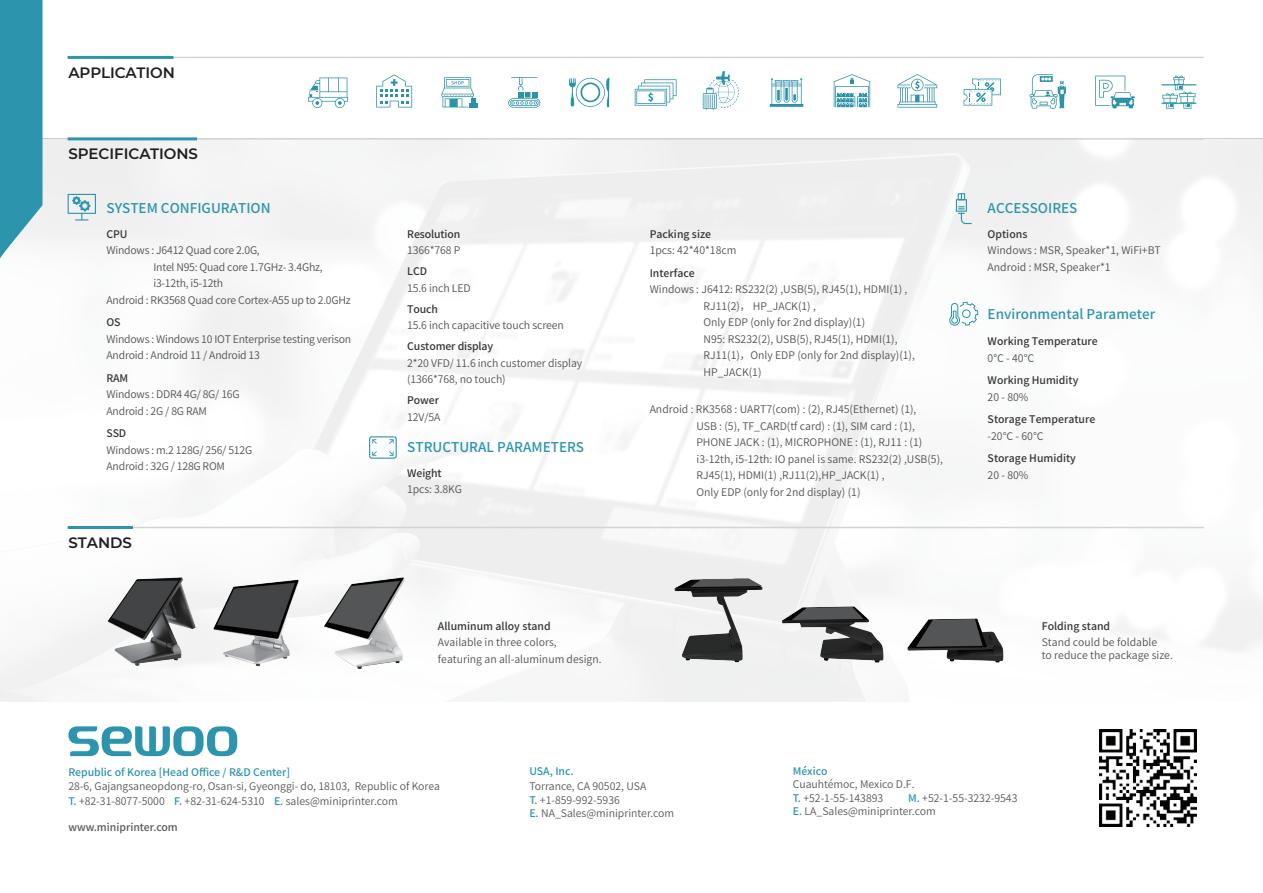
<style>
.page{position:relative;width:1263px;height:893px;background:#fff}
.page>*{position:absolute;margin:0;border:0;box-sizing:border-box;transform-origin:0 0}
.t1{font:600 15px "Montserrat";color:#201d1e}
.t2{font:500 13.5px "Noto Sans CJ Kkr";color:#2d94ad}
.t3{font:600 10.5px/16.5px "Noto Sans CJ Kkr";color:#515253}
.t4{font:600 10.5px/14.5px "Noto Sans CJ Kkr";color:#57585a}
.t5{font:600 10.5px/16.5px "Noto Sans CJ Kkr";letter-spacing:-.02em;color:#515253}
.t6{font:500 10.5px "Noto Sans CJ Kkr";color:#353436}
.t7{font:500 10.5px "Noto Sans CJ Kkr";color:#2d94ad}
.t8{font:500 10.5px "Noto Sans CJ Kkr";color:#57585a}
.s1{font-weight:500;color:#2d94ad}
</style>
<div class="page">
<hr style="left:197px;top:138px;width:1007px;height:2px;background:#d2d3d3">
<hr style="left:98px;top:57px;width:1106px;height:1px;background:#d2d3d3">
<hr style="left:68px;top:56px;width:105px;height:3px;background:#2d94ad">
<hr style="left:98px;top:527px;width:1106px;height:1px;background:#d2d3d3">
<hr style="left:68px;top:526px;width:65px;height:3px;background:#2d94ad">
<hr style="left:68px;top:137px;width:129px;height:3px;background:#2d94ad">
<svg style="left:308px;top:78px;width:40px;height:30px"></svg>
<svg style="left:376px;top:74px;width:36px;height:33px"></svg>
<svg style="left:508px;top:77px;width:32px;height:31px"></svg>
<svg style="left:569px;top:77px;width:40px;height:30px"></svg>
<svg style="left:635px;top:79px;width:41px;height:27px"></svg>
<svg style="left:703px;top:71px;width:36px;height:39px"></svg>
<svg style="left:441px;top:77px;width:37px;height:30px"></svg>
<svg style="left:770px;top:78px;width:33px;height:29px"></svg>
<svg style="left:834px;top:74px;width:36px;height:33px"></svg>
<svg style="left:897px;top:74px;width:40px;height:34px"></svg>
<svg style="left:964px;top:79px;width:37px;height:27px"></svg>
<svg style="left:1095px;top:76px;width:40px;height:32px"></svg>
<svg style="left:1029px;top:74px;width:37px;height:35px"></svg>
<svg style="left:1161px;top:75px;width:35px;height:34px"></svg>
<svg style="left:0;top:0;width:43px;height:258px;background:#439fb5"></svg>
<svg style="left:68px;top:726px;width:169px;height:30px"></svg>
<img style="left:1099px;top:729px;width:98px;height:98px">
<svg style="left:68px;top:194px;width:28px;height:26px"></svg>
<svg style="left:369px;top:436px;width:28px;height:23px"></svg>
<svg style="left:956px;top:193px;width:16px;height:31px"></svg>
<img style="left:674px;top:579px;width:88px;height:83px">
<img style="left:781px;top:607px;width:102px;height:55px">
<img style="left:908px;top:618px;width:95px;height:44px">
<img style="left:319px;top:567px;width:104px;height:102px">
<img style="left:210px;top:579px;width:109px;height:88px">
<img style="left:95px;top:577px;width:115px;height:89px">
<svg style="left:949px;top:302px;width:29px;height:24px"></svg>
<h1 class="t1" style="left:68px;top:62px;width:108px">APPLICATION</h1>
<h1 class="t1" style="left:68px;top:143px;width:131px">SPECIFICATIONS</h1>
<p class="t2" style="left:107px;top:201px;width:166px">SYSTEM CONFIGURATION</p>
<p class="t6" style="left:107px;top:228px;width:22px">CPU</p>
<p class="t5" style="left:107px;top:242px;width:155px">Windows : J6412 Quad core 2.0G,</p>
<p class="t5" style="left:153px;top:259px;width:171px">Intel N95: Quad core 1.7GHz- 3.4Ghz,</p>
<p class="t5" style="left:153px;top:275px;width:71px">i3-12th, i5-12th</p>
<p class="t5" style="left:107px;top:292px;width:246px">Android : RK3568 Quad core Cortex-A55 up to 2.0GHz</p>
<p class="t6" style="left:107px;top:316px;width:16px">OS</p>
<p class="t5" style="left:107px;top:331px;width:246px">Windows : Windows 10 IOT Enterprise testing verison<br>Android : Android 11 / Android 13</p>
<p class="t6" style="left:107px;top:372px;width:23px">RAM</p>
<p class="t5" style="left:107px;top:386px;width:135px">Windows : DDR4 4G/ 8G/ 16G<br>Android : 2G / 8G RAM</p>
<p class="t6" style="left:107px;top:427px;width:21px">SSD</p>
<p class="t5" style="left:107px;top:442px;width:147px">Windows : m.2 128G/ 256/ 512G<br>Android : 32G / 128G ROM</p>
<h1 class="t1" style="left:68px;top:532px;width:65px">STANDS</h1>
<p class="t6" style="left:407px;top:228px;width:55px">Resolution</p>
<p class="t3" style="left:407px;top:242px;width:55px">1366*768 P</p>
<p class="t6" style="left:407px;top:265px;width:21px">LCD</p>
<p class="t3" style="left:407px;top:280px;width:65px">15.6 inch LED</p>
<p class="t6" style="left:407px;top:303px;width:32px">Touch</p>
<p class="t3" style="left:407px;top:317px;width:158px">15.6 inch capacitive touch screen</p>
<p class="t6" style="left:407px;top:340px;width:88px">Customer display</p>
<p class="t3" style="left:407px;top:355px;width:176px">2*20 VFD/ 11.6 inch customer display (1366*768, no touch)</p>
<p class="t6" style="left:407px;top:394px;width:33px">Power</p>
<p class="t3" style="left:407px;top:409px;width:35px">12V/5A</p>
<p class="t2" style="left:407px;top:440px;width:178px">STRUCTURAL PARAMETERS</p>
<p class="t6" style="left:407px;top:467px;width:36px">Weight</p>
<p class="t3" style="left:407px;top:481px;width:56px">1pcs: 3.8KG</p>
<p class="t6" style="left:650px;top:228px;width:63px">Packing size</p>
<p class="t3" style="left:650px;top:242px;width:88px">1pcs: 42*40*18cm</p>
<p class="t6" style="left:650px;top:267px;width:47px">Interface</p>
<p class="t3" style="left:703px;top:281px;width:213px;text-indent:-54px">Windows : J6412: RS232(2) ,USB(5), RJ45(1), HDMI(1) , RJ11(2)， HP_JACK(1) ,<br>Only EDP (only for 2nd display)(1)<br>N95: RS232(2), USB(5), RJ45(1), HDMI(1), RJ11(1)，Only EDP (only for 2nd display)(1), HP_JACK(1)</p>
<p class="t3" style="left:696px;top:401px;width:248px;text-indent:-47px">Android : RK3568 : UART7(com) : (2), RJ45(Ethernet) (1),<br>USB : (5), TF_CARD(tf card) : (1), SIM card : (1), PHONE JACK : (1), MICROPHONE : (1), RJ11 : (1) i3-12th, i5-12th: IO panel is same. RS232(2) ,USB(5), RJ45(1), HDMI(1) ,RJ11(2),HP_JACK(1) ,<br>Only EDP (only for 2nd display) (1)</p>
<p class="t2" style="left:987px;top:201px;width:91px">ACCESSOIRES</p>
<p class="t6" style="left:988px;top:228px;width:41px">Options</p>
<p class="t3" style="left:988px;top:242px;width:175px">Windows : MSR, Speaker*1, WiFi+BT<br>Android : MSR, Speaker*1</p>
<p class="t2" style="left:987px;top:306px;width:169px">Environmental Parameter</p>
<p class="t6" style="left:987px;top:335px;width:112px">Working Temperature</p>
<p class="t3" style="left:987px;top:350px;width:48px">0℃ - 40℃</p>
<p class="t6" style="left:987px;top:374px;width:92px">Working Humidity</p>
<p class="t3" style="left:987px;top:389px;width:42px">20 - 80%</p>
<p class="t6" style="left:987px;top:413px;width:109px">Storage Temperature</p>
<p class="t3" style="left:987px;top:428px;width:57px">-20℃ - 60℃</p>
<p class="t6" style="left:987px;top:452px;width:90px">Storage Humidity</p>
<p class="t3" style="left:987px;top:467px;width:42px">20 - 80%</p>
<p class="t6" style="left:438px;top:620px;width:114px">Alluminum alloy stand</p>
<p class="t3" style="left:438px;top:634px;width:165px">Available in three colors, featuring an all-aluminum design.</p>
<p class="t6" style="left:1042px;top:620px;width:70px">Folding stand</p>
<p class="t3" style="left:1042px;top:636px;width:133px;line-height:12.6px">Stand could be foldable<br>to reduce the package size.</p>
<p class="t7" style="left:68px;top:766px;width:223px">Republic of Korea [Head Office / R&amp;D Center]</p>
<p class="t4" style="left:68px;top:779px;width:373px">28-6, Gajangsaneopdong-ro, Osan-si, Gyeonggi- do, 18103, Republic of Korea<br><span class="s1">T.</span> +82-31-8077-5000 <span class="s1">F.</span> +82-31-624-5310 <span class="s1">E.</span> sales@miniprinter.com</p>
<p class="t8" style="left:68px;top:821px;width:111px">www.miniprinter.com</p>
<p class="t7" style="left:529px;top:765px;width:46px">USA, Inc.</p>
<p class="t4" style="left:529px;top:779px;width:118px">Torrance, CA 90502, USA<br><span class="s1">T.</span> +1-859-992-5936</p>
<p class="t4" style="left:529px;top:806px;width:146px"><span class="s1">E.</span> NA_Sales@miniprinter.com</p>
<p class="t7" style="left:793px;top:765px;width:36px">México</p>
<p class="t4" style="left:793px;top:777px;width:123px">Cuauhtémoc, Mexico D.F.<br><span class="s1">T.</span> +52-1-55-143893</p>
<p class="t4" style="left:793px;top:792px;width:226px;line-height:13px;text-indent:115px"><span class="s1">M.</span> +52-1-55-3232-9543<br><span class="s1">E.</span> LA_Sales@miniprinter.com</p>
</div>
